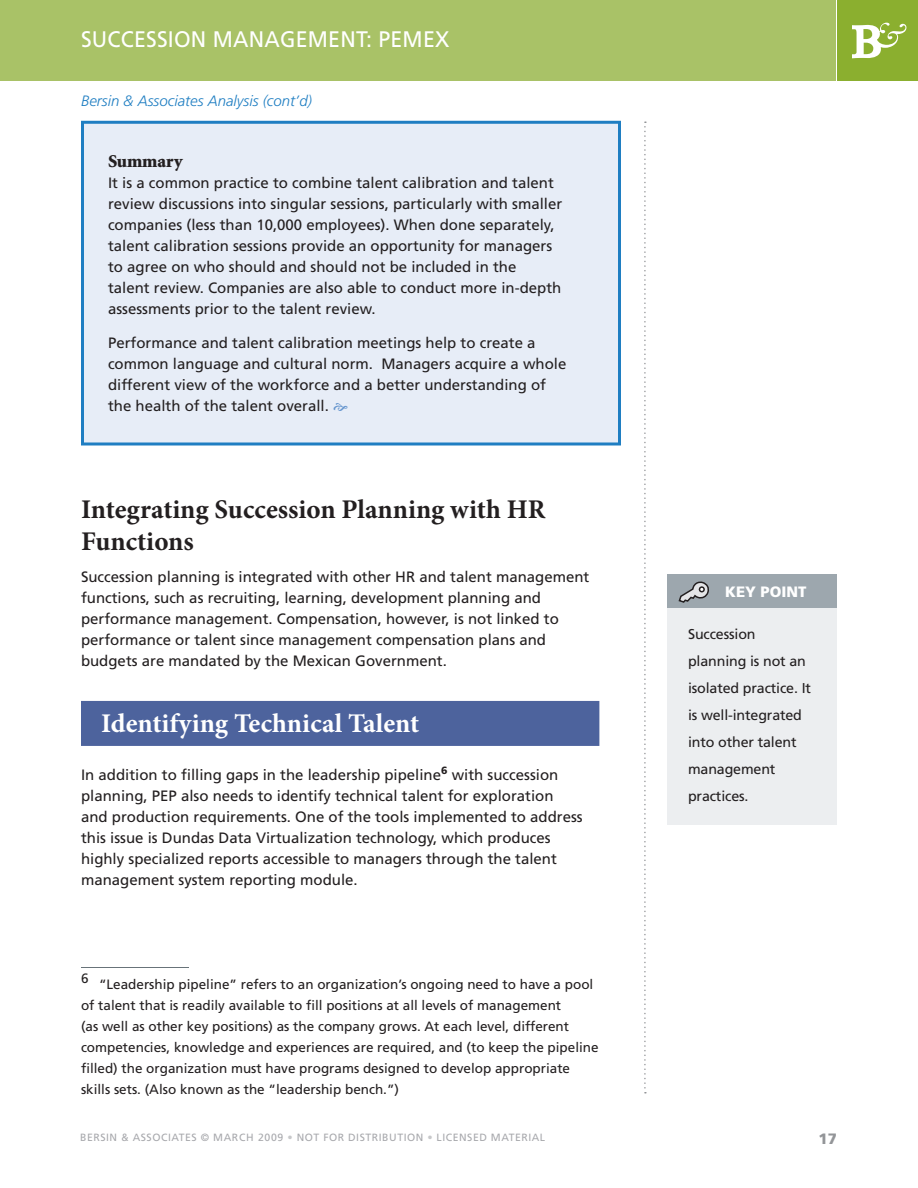
<style>
.page{position:relative;width:918px;height:1188px;background:#fff}
.page>*{position:absolute;margin:0;border:0;box-sizing:border-box;transform-origin:0 0}
.t1{font:700 27px/32.4px "Minion Pro";color:#231f20}
.t2{font:700 27px "Minion Pro";color:#fff}
.t3{font:22.5px "Frutiger LT Std";letter-spacing:.01em;color:#fff;scale:.95 1}
.t4{font:900 18px "Minion Std";color:#231f20}
.t5{font:15px/21px "Frutiger LT Std";color:#231f20}
.t6{font:italic 300 15px "Frutiger LT Std";color:#1f7ec2}
.t7{font:900 15px "Frutiger LT Std";color:#fff}
.t8{font:900 15px "Frutiger LT Std";color:#939598}
.t9{font:14.25px/27px "Frutiger LT Std";letter-spacing:-.01em;color:#231f20}
.t10{font:13.5px/21px "Frutiger LT Std";color:#231f20}
.t11{font:10.5px "Frutiger LT Std";letter-spacing:.05em;color:#a8a9ad}
.s1{color:#c7c8ca}
</style>
<div class="page">
<div style="left:837px;top:0;width:81px;height:81px;background:#8baf2f"></div>
<svg style="left:852px;top:23px;width:54px;height:35px"></svg>
<div style="left:0;top:0;width:835px;height:81px;background:#a9c267"></div>
<svg style="left:644px;top:122px;width:2px;height:972px"></svg>
<div style="left:82px;top:122px;width:538px;height:322px;background:#e7edf7"></div>
<div style="left:81px;top:121px;width:540px;height:325px;border:3px solid #1f7ec2"></div>
<div style="left:81px;top:701px;width:518px;height:45px;background:#4d639d"></div>
<hr style="left:81px;top:967px;width:108px;height:1px;background:#687379">
<div style="left:668px;top:608px;width:169px;height:217px;background:#eceef0"></div>
<div style="left:668px;top:574px;width:169px;height:34px;background:#9da7ae"></div>
<svg style="left:678px;top:581px;width:31px;height:22px"></svg>
<h2 class="t3" style="left:81px;top:26px;width:26px">Succession</h2>
<h2 class="t3" style="left:213px;top:26px;width:39px">Management</h2>
<h2 class="t3" style="left:366px;top:26px;width:89px">: PEMEX</h2>
<p class="t6" style="left:81px;top:92px;width:232px">Bersin &amp; Associates Analysis (cont’d)</p>
<p class="t4" style="left:108px;top:152px;width:76px">Summary</p>
<p class="t5" style="left:108px;top:172px;width:456px">It is a common practice to combine talent calibration and talent review discussions into singular sessions, particularly with smaller companies (less than 10,000 employees). When done separately, talent calibration sessions provide an opportunity for managers to agree on who should and should not be included in the<br>talent review. Companies are also able to conduct more in-depth assessments prior to the talent review.</p>
<p class="t5" style="left:108px;top:333px;width:460px">Performance and talent calibration meetings help to create a common language and cultural norm. Managers acquire a whole different view of the workforce and a better understanding of the health of the talent overall.</p>
<h1 class="t1" style="left:81px;top:493px;width:466px">Integrating Succession Planning with HR<br>Functions</h1>
<p class="t5" style="left:81px;top:566px;width:510px">Succession planning is integrated with other HR and talent management functions, such as recruiting, learning, development planning and performance management. Compensation, however, is not linked to performance or talent since management compensation plans and budgets are mandated by the Mexican Government.</p>
<h1 class="t2" style="left:101px;top:705px;width:320px">Identifying Technical Talent</h1>
<p class="t5" style="left:81px;top:765px;width:503px">In addition to filling gaps in the leadership pipeline with succession planning, PEP also needs to identify technical talent for exploration and production requirements. One of the tools implemented to address this issue is Dundas Data Virtualization technology, which produces highly specialized reports accessible to managers through the talent management system reporting module.</p>
<p class="t10" style="left:81px;top:973px;width:519px;text-indent:18px">“Leadership pipeline” refers to an organization’s ongoing need to have a pool of talent that is readily available to fill positions at all levels of management<br>(as well as other key positions) as the company grows. At each level, different competencies, knowledge and experiences are required, and (to keep the pipeline filled) the organization must have programs designed to develop appropriate skills sets. (Also known as the “leadership bench.”)</p>
<p class="t7" style="left:725px;top:582px;width:83px">KEY POINT</p>
<p class="t9" style="left:688px;top:620px;width:125px">Succession planning is not an isolated practice. It is well-integrated into other talent management practices.</p>
<p class="t11" style="left:80px;top:1131px;width:467px">BERSIN &amp; ASSOCIATES © MARCH 2009 <span class="s1">•</span> NOT FOR DISTRIBUTION <span class="s1">•</span> LICENSED MATERIAL</p>
<p class="t8" style="left:819px;top:1130px;width:18px">17</p>
</div>
